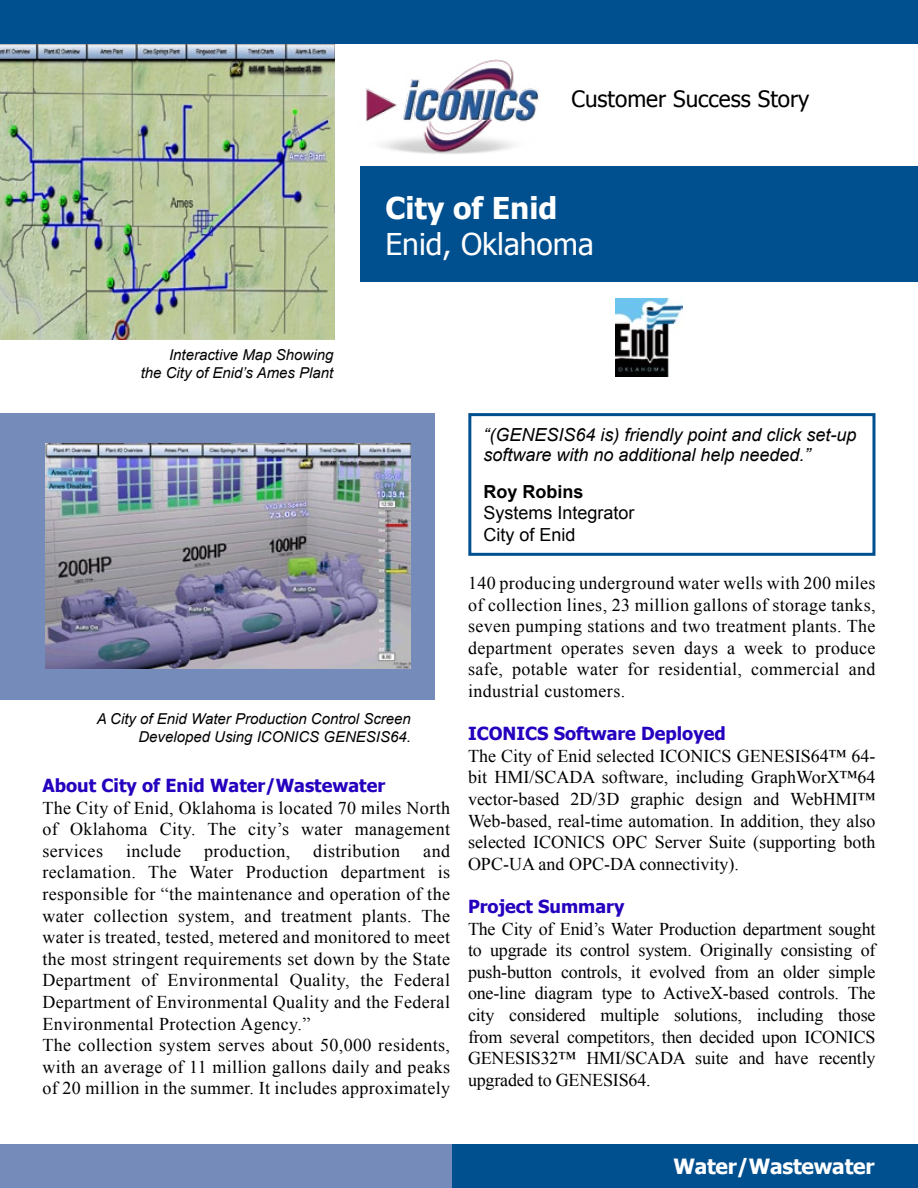
<style>
.page{position:relative;width:918px;height:1188px;background:#fff}
.page>*{position:absolute;margin:0;border:0;box-sizing:border-box;transform-origin:0 0}
.t1{font:30px "Tahoma";color:#fff}
.t2{font:700 30px "Tahoma";color:#fff}
.t3{font:22.5px "Tahoma";color:#000}
.t4{font:700 21px "Tahoma";letter-spacing:-.01em;color:#fff}
.t5{font:18px/21.6px "Times New Roman";letter-spacing:.02em;color:#000;text-align:justify}
.t6{font:italic 18px/19.8px "Arial";color:#000}
.t7{font:700 18px "Tahoma";color:#2500bf}
.t8{font:18px/21.6px "Arial";color:#000}
.t9{font:700 18px "Arial";color:#000}
.t10{font:italic 15px/18px "Arial";color:#000;text-align:right}
</style>
<div class="page">
<img style="left:0;top:44px;width:335px;height:295px">
<div style="left:0;top:413px;width:435px;height:286px;background:#758bba"></div>
<div style="left:0;top:0;width:918px;height:44px;background:#004f8f"></div>
<img style="left:366px;top:59px;width:173px;height:95px">
<div style="left:0;top:1144px;width:472px;height:44px;background:#758bba"></div>
<div style="left:452px;top:1144px;width:466px;height:44px;background:#004f8f"></div>
<div style="left:360px;top:167px;width:558px;height:115px;background:#004f8f"></div>
<img style="left:45px;top:444px;width:366px;height:225px">
<div style="left:468px;top:413px;width:407px;height:143px;border:3px solid #004f8f"></div>
<img style="left:615px;top:298px;width:67px;height:79px">
<p class="t3" style="left:572px;top:84px;width:240px">Customer Success Story</p>
<p class="t10" style="left:141px;top:346px;width:194px">Interactive Map Showing<br>the City of Enid’s Ames Plant</p>
<h1 class="t2" style="left:386px;top:187px;width:173px">City of Enid</h1>
<h1 class="t1" style="left:386px;top:224px;width:210px">Enid, Oklahoma</h1>
<p class="t6" style="left:483px;top:425px;width:375px">“(GENESIS64 is) friendly point and click set-up software with no additional help needed.”</p>
<p class="t9" style="left:483px;top:479px;width:102px">Roy Robins</p>
<p class="t8" style="left:483px;top:502px;width:153px">Systems Integrator<br>City of Enid</p>
<p class="t10" style="left:97px;top:710px;width:316px">A City of Enid Water Production Control Screen<br>Developed Using ICONICS GENESIS64.</p>
<p class="t7" style="left:43px;top:773px;width:344px">About City of Enid Water/Wastewater</p>
<p class="t5" style="left:43px;top:796px;width:409px">The City of Enid, Oklahoma is located 70 miles North of Oklahoma City. The city’s water management services</p>
<p class="t5" style="left:43px;top:840px;width:409px;text-align:left;text-indent:381px">and reclamation. The Water Production department is responsible for “the maintenance and operation of the water collection system, and treatment plants. The water is treated, tested, metered and monitored to meet the most stringent requirements set down by the State Department of Environmental Quality, the Federal Department of Environmental Quality and the Federal Environmental Protection Agency.”<br>The collection system serves about 50,000 residents, with an average of 11 million gallons daily and peaks of 20 million in the summer. It includes approximately</p>
<p class="t5" style="left:126px;top:840px;width:57px">include</p>
<p class="t5" style="left:204px;top:840px;width:88px">production,</p>
<p class="t5" style="left:313px;top:840px;width:88px">distribution</p>
<p class="t5" style="left:468px;top:572px;width:409px">140 producing underground water wells with 200 miles of collection lines, 23 million gallons of storage tanks, seven pumping stations and two treatment plants. The department operates seven days a week to produce safe, potable water for residential, commercial and industrial customers.</p>
<p class="t7" style="left:468px;top:721px;width:259px">ICONICS Software Deployed</p>
<p class="t5" style="left:468px;top:745px;width:409px">The City of Enid selected ICONICS GENESIS64™ 64- bit HMI/SCADA software, including GraphWorX™64 vector-based 2D/3D graphic design and WebHMI™ Web-based, real-time automation. In addition, they also selected ICONICS OPC Server Suite (supporting both OPC-UA and OPC-DA connectivity).</p>
<p class="t7" style="left:468px;top:894px;width:158px">Project Summary</p>
<p class="t5" style="left:468px;top:918px;width:409px">The City of Enid’s Water Production department sought to upgrade its control system. Originally consisting of push-button controls, it evolved from an older simple one-line diagram type to ActiveX-based controls. The city considered multiple solutions, including those from several competitors, then decided upon ICONICS GENESIS32™ HMI/SCADA suite and have recently upgraded to GENESIS64.</p>
<p class="t4" style="left:673px;top:1152px;width:203px">Water/Wastewater</p>
</div>
